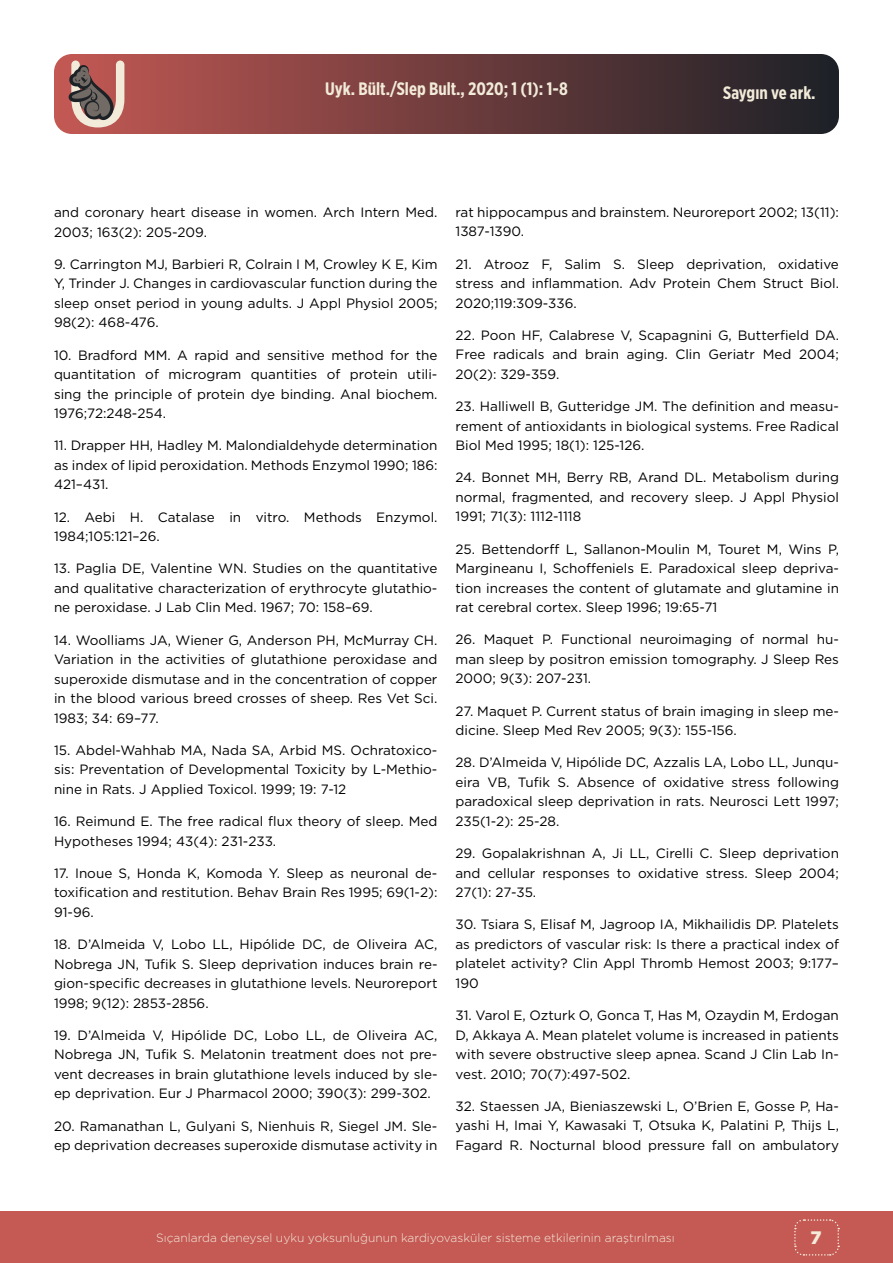
<style>
.page{position:relative;width:893px;height:1263px;background:#fff}
.page>*{position:absolute;margin:0;border:0;box-sizing:border-box;transform-origin:0 0}
.t1{font:700 18px "Gotham X Narrow";color:#f2ebd9}
.t2{font:900 18px "Gotham";color:#f3eada}
.t3{font:13.5px/19.5px "Gotham";color:#000;text-align:justify}
.t4{font:300 12px "Gotham";color:#f3eada}
</style>
<div class="page">
<svg style="left:54px;top:54px;width:785px;height:80px;background:#6c3c3d"></svg>
<svg style="left:69px;top:60px;width:56px;height:68px;background:#a17972"></svg>
<div style="left:0;top:1212px;width:893px;height:51px;background:#c55954"></div>
<svg style="left:794px;top:1219px;width:46px;height:37px"></svg>
<h1 class="t1" style="left:325px;top:78px;width:244px">Uyk. Bült./Slep Bult., 2020; 1 (1): 1-8</h1>
<h1 class="t1" style="left:723px;top:81px;width:94px">Saygın ve ark.</h1>
<p class="t3" style="left:54px;top:202px;width:385px">and coronary heart disease in women. Arch Intern Med.<br>2003; 163(2): 205-209.</p>
<p class="t3" style="left:54px;top:254px;width:385px">9. Carrington MJ, Barbieri R, Colrain I M, Crowley K E, Kim Y, Trinder J. Changes in cardiovascular function during the sleep onset period in young adults. J Appl Physiol 2005; 98(2): 468-476.</p>
<p class="t3" style="left:54px;top:345px;width:385px">10. Bradford MM. A rapid and sensitive method for the quantitation of microgram quantities of protein utili&shy;sing the principle of protein dye binding. Anal biochem.<br>1976;72:248-254.</p>
<p class="t3" style="left:54px;top:435px;width:385px">11. Drapper HH, Hadley M. Malondialdehyde determination as index of lipid peroxidation. Methods Enzymol 1990; 186:<br>421–431.</p>
<p class="t3" style="left:54px;top:507px;width:385px">12. Aebi H. Catalase in vitro. Methods Enzymol.<br>1984;105:121–26.</p>
<p class="t3" style="left:54px;top:558px;width:385px">13. Paglia DE, Valentine WN. Studies on the quantitative and qualitative characterization of erythrocyte glutathio&shy;ne peroxidase. J Lab Clin Med. 1967; 70: 158–69.</p>
<p class="t3" style="left:54px;top:630px;width:385px">14. Woolliams JA, Wiener G, Anderson PH, McMurray CH.<br>Variation in the activities of glutathione peroxidase and superoxide dismutase and in the concentration of copper in the blood various breed crosses of sheep. Res Vet Sci.<br>1983; 34: 69–77.</p>
<p class="t3" style="left:54px;top:740px;width:385px">15. Abdel-Wahhab MA, Nada SA, Arbid MS. Ochratoxico&shy;sis: Preventation of Developmental Toxicity by L-Methio&shy;nine in Rats. J Applied Toxicol. 1999; 19: 7-12</p>
<p class="t3" style="left:54px;top:811px;width:385px">16. Reimund E. The free radical flux theory of sleep. Med<br>Hypotheses 1994; 43(4): 231-233.</p>
<p class="t3" style="left:54px;top:863px;width:385px">17. Inoue S, Honda K, Komoda Y. Sleep as neuronal de&shy;toxification and restitution. Behav Brain Res 1995; 69(1-2):<br>91-96.</p>
<p class="t3" style="left:54px;top:934px;width:385px">18. D’Almeida V, Lobo LL, Hipólide DC, de Oliveira AC, Nobrega JN, Tufik S. Sleep deprivation induces brain re&shy;gion-specific decreases in glutathione levels. Neuroreport 1998; 9(12): 2853-2856.</p>
<p class="t3" style="left:54px;top:1025px;width:385px">19. D’Almeida V, Hipólide DC, Lobo LL, de Oliveira AC, Nobrega JN, Tufik S. Melatonin treatment does not pre&shy;vent decreases in brain glutathione levels induced by sle&shy;ep deprivation. Eur J Pharmacol 2000; 390(3): 299-302.</p>
<p class="t3" style="left:54px;top:1116px;width:385px">20. Ramanathan L, Gulyani S, Nienhuis R, Siegel JM. Sle&shy;ep deprivation decreases superoxide dismutase activity in</p>
<p class="t3" style="left:455px;top:202px;width:385px">rat hippocampus and brainstem. Neuroreport 2002; 13(11):<br>1387-1390.</p>
<p class="t3" style="left:455px;top:254px;width:385px">21. Atrooz F, Salim S. Sleep deprivation, oxidative stress and inflammation. Adv Protein Chem Struct Biol.<br>2020;119:309-336.</p>
<p class="t3" style="left:455px;top:325px;width:385px">22. Poon HF, Calabrese V, Scapagnini G, Butterfield DA.<br>Free radicals and brain aging. Clin Geriatr Med 2004; 20(2): 329-359.</p>
<p class="t3" style="left:455px;top:396px;width:385px">23. Halliwell B, Gutteridge JM. The definition and measu&shy;rement of antioxidants in biological systems. Free Radical Biol Med 1995; 18(1): 125-126.</p>
<p class="t3" style="left:455px;top:467px;width:385px">24. Bonnet MH, Berry RB, Arand DL. Metabolism during normal, fragmented, and recovery sleep. J Appl Physiol 1991; 71(3): 1112-1118</p>
<p class="t3" style="left:455px;top:539px;width:385px">25. Bettendorff L, Sallanon-Moulin M, Touret M, Wins P, Margineanu I, Schoffeniels E. Paradoxical sleep depriva&shy;tion increases the content of glutamate and glutamine in rat cerebral cortex. Sleep 1996; 19:65-71</p>
<p class="t3" style="left:455px;top:629px;width:385px">26. Maquet P. Functional neuroimaging of normal hu&shy;man sleep by positron emission tomography. J Sleep Res 2000; 9(3): 207-231.</p>
<p class="t3" style="left:455px;top:701px;width:385px">27. Maquet P. Current status of brain imaging in sleep me&shy;dicine. Sleep Med Rev 2005; 9(3): 155-156.</p>
<p class="t3" style="left:455px;top:752px;width:385px">28. D’Almeida V, Hipólide DC, Azzalis LA, Lobo LL, Junqu&shy;eira VB, Tufik S. Absence of oxidative stress following paradoxical sleep deprivation in rats. Neurosci Lett 1997; 235(1-2): 25-28.</p>
<p class="t3" style="left:455px;top:843px;width:385px">29. Gopalakrishnan A, Ji LL, Cirelli C. Sleep deprivation and cellular responses to oxidative stress. Sleep 2004; 27(1): 27-35.</p>
<p class="t3" style="left:455px;top:914px;width:385px">30. Tsiara S, Elisaf M, Jagroop IA, Mikhailidis DP. Platelets as predictors of vascular risk: Is there a practical index of platelet activity? Clin Appl Thromb Hemost 2003; 9:177– 190</p>
<p class="t3" style="left:455px;top:1005px;width:385px">31. Varol E, Ozturk O, Gonca T, Has M, Ozaydin M, Erdogan D, Akkaya A. Mean platelet volume is increased in patients with severe obstructive sleep apnea. Scand J Clin Lab In&shy;vest. 2010; 70(7):497-502.</p>
<p class="t3" style="left:455px;top:1096px;width:385px">32. Staessen JA, Bieniaszewski L, O’Brien E, Gosse P, Ha&shy;yashi H, Imai Y, Kawasaki T, Otsuka K, Palatini P, Thijs L, Fagard R. Nocturnal blood pressure fall on ambulatory</p>
<p class="t4" style="left:156px;top:1230px;width:520px">Sıçanlarda deneysel uyku yoksunluğunun kardiyovasküler sisteme etkilerinin araştırılması</p>
<h1 class="t2" style="left:810px;top:1227px;width:13px">7</h1>
</div>
